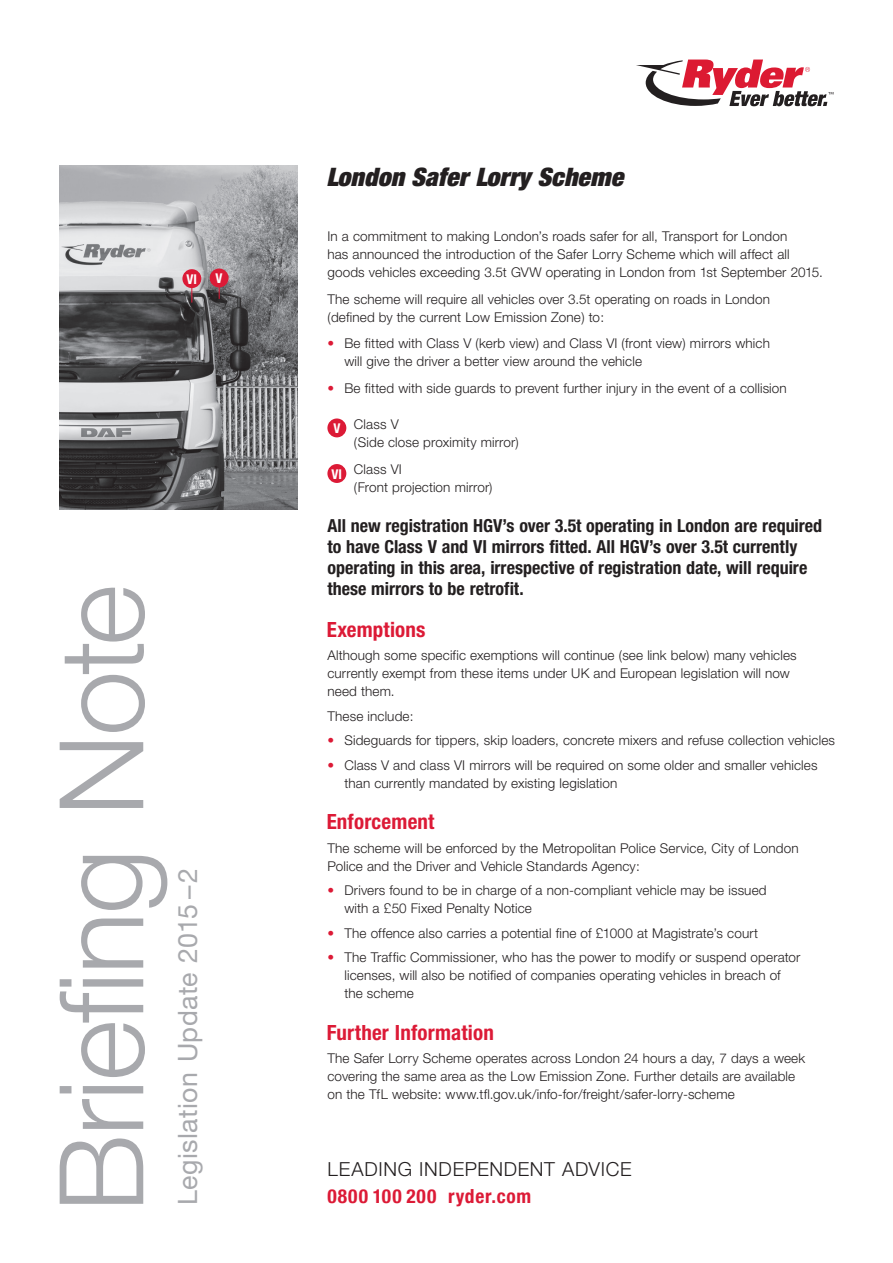
<style>
.page{position:relative;width:893px;height:1263px;background:#fff}
.page>*{position:absolute;margin:0;border:0;box-sizing:border-box;transform-origin:0 0}
.t1{font:300 117px "Helvetica Neue";letter-spacing:-.02em;color:#a8a9ad}
.t2{font:26.7px "Helvetica Neue";letter-spacing:.02em;color:#a8a9ad}
.t3{font:italic 900 expanded 25.5px "Helvetica Neue";letter-spacing:.01em;color:#231f20}
.t4{font:700 condensed 21px "Helvetica Neue";letter-spacing:.01em;color:#dc1a36}
.t5{font:300 19.35px "Helvetica Neue";letter-spacing:.035em;color:#231f20}
.t6{font:700 condensed 19.35px "Helvetica Neue";letter-spacing:.05em;color:#dc1a36}
.t7{font:700 condensed 18px/21px "Helvetica Neue";color:#231f20}
.t8{font:300 13.5px/18px "Helvetica Neue";letter-spacing:.01em;color:#231f20}
.t9{font:700 condensed 13.5px "Helvetica Neue";color:#fff}
.s1{color:#dc1a36}
</style>
<div class="page">
<img style="left:60px;top:166px;width:238px;height:343px">
<div style="left:327px;top:464px;width:19px;height:19px;background:#dc1a36;border-radius:50%"></div>
<div style="left:327px;top:418px;width:19px;height:19px;background:#dc1a36;border-radius:50%"></div>
<div style="left:182px;top:269px;width:19px;height:19px;background:#dc1a36;border-radius:50%"></div>
<svg style="left:191px;top:288px;width:1px;height:15px"></svg>
<svg style="left:219px;top:287px;width:1px;height:12px"></svg>
<div style="left:210px;top:269px;width:19px;height:18px;background:#dc1a36;border-radius:50%"></div>
<svg style="left:636px;top:60px;width:197px;height:46px"></svg>
<p class="t9" style="left:187px;top:271px;width:12px">VI</p>
<p class="t9" style="left:216px;top:270px;width:9px">V</p>
<h1 class="t1" style="left:30px;top:1212px;width:629px;rotate:-90deg">Briefing Note</h1>
<h2 class="t2" style="left:172px;top:1205px;width:339px;rotate:-90deg">Legislation Update 2015 – 2</h2>
<h3 class="t3" style="left:326px;top:161px;width:298px">London Safer Lorry Scheme</h3>
<p class="t8" style="left:327px;top:227px;width:497px">In a commitment to making London’s roads safer for all, Transport for London<br>has announced the introduction of the Safer Lorry Scheme which will affect all goods vehicles exceeding 3.5t GVW operating in London from 1st September 2015.</p>
<p class="t8" style="left:327px;top:290px;width:444px">The scheme will require all vehicles over 3.5t operating on roads in London (defined by the current Low Emission Zone) to:</p>
<p class="t8" style="left:344px;top:334px;width:427px;text-indent:-17px"><span class="s1">•</span> Be fitted with Class V (kerb view) and Class VI (front view) mirrors which will give the driver a better view around the vehicle</p>
<p class="t8" style="left:327px;top:379px;width:461px"><span class="s1">•</span> Be fitted with side guards to prevent further injury in the event of a collision</p>
<p class="t9" style="left:333px;top:420px;width:9px">V</p>
<p class="t9" style="left:332px;top:466px;width:12px">VI</p>
<p class="t8" style="left:354px;top:415px;width:166px">Class V<br>(Side close proximity mirror)</p>
<p class="t8" style="left:354px;top:460px;width:140px">Class VI<br>(Front projection mirror)</p>
<p class="t7" style="left:327px;top:515px;width:496px">All new registration HGV’s over 3.5t operating in London are required to have Class V and VI mirrors fitted. All HGV’s over 3.5t currently operating in this area, irrespective of registration date, will require these mirrors to be retrofit.</p>
<h3 class="t4" style="left:327px;top:617px;width:100px">Exemptions</h3>
<p class="t8" style="left:327px;top:646px;width:471px">Although some specific exemptions will continue (see link below) many vehicles currently exempt from these items under UK and European legislation will now need them.</p>
<p class="t8" style="left:327px;top:707px;width:88px">These include:</p>
<p class="t8" style="left:327px;top:731px;width:509px"><span class="s1">•</span> Sideguards for tippers, skip loaders, concrete mixers and refuse collection vehicles</p>
<p class="t8" style="left:344px;top:755px;width:475px;text-indent:-17px"><span class="s1">•</span> Class V and class VI mirrors will be required on some older and smaller vehicles than currently mandated by existing legislation</p>
<h3 class="t4" style="left:327px;top:809px;width:109px">Enforcement</h3>
<p class="t8" style="left:327px;top:839px;width:473px">The scheme will be enforced by the Metropolitan Police Service, City of London<br>Police and the Driver and Vehicle Standards Agency:</p>
<p class="t8" style="left:344px;top:881px;width:424px;text-indent:-17px"><span class="s1">•</span> Drivers found to be in charge of a non-compliant vehicle may be issued with a £50 Fixed Penalty Notice</p>
<p class="t8" style="left:327px;top:923px;width:432px"><span class="s1">•</span> The offence also carries a potential fine of £1000 at Magistrate’s court</p>
<p class="t8" style="left:344px;top:948px;width:457px;text-indent:-17px"><span class="s1">•</span> The Traffic Commissioner, who has the power to modify or suspend operator licenses, will also be notified of companies operating vehicles in breach of the scheme</p>
<h3 class="t4" style="left:327px;top:1019px;width:169px">Further Information</h3>
<p class="t8" style="left:327px;top:1049px;width:479px">The Safer Lorry Scheme operates across London 24 hours a day, 7 days a week covering the same area as the Low Emission Zone. Further details are available on the TfL website: www.tfl.gov.uk/info-for/freight/safer-lorry-scheme</p>
<h3 class="t5" style="left:328px;top:1157px;width:306px">LEADING INDEPENDENT ADVICE</h3>
<h3 class="t6" style="left:327px;top:1185px;width:205px">0800 100 200 ryder.com</h3>
</div>
